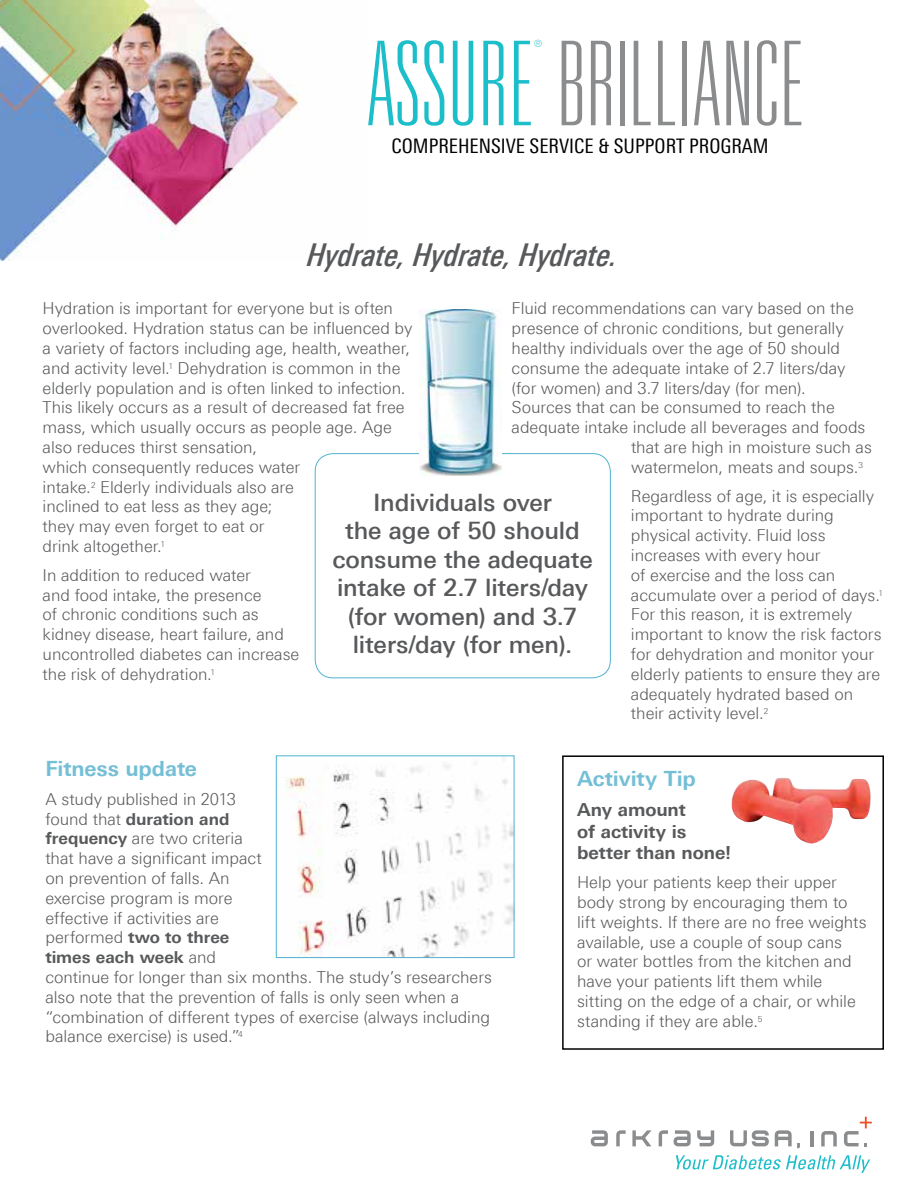
<style>
.page{position:relative;width:918px;height:1188px;background:#fff}
.page>*{position:absolute;margin:0;border:0;box-sizing:border-box;transform-origin:0 0}
.t1{font:100 ultra-condensed 117.15px "Univers LT Std";letter-spacing:.02em;color:#8a8c8e}
.t2{font:31.5px "Linotype Univers 521 Cn Md It";letter-spacing:-.015em;color:#58595b}
.t3{font:500 24px/28.5px "Linotype Univers 530";letter-spacing:-.005em;color:#58595b;text-align:center}
.t4{font:700 21px "Linotype Univers 630";letter-spacing:-.005em;color:#74bfd6}
.t5{font:20.1px "Linotype Univers 420 Cn";color:#000}
.t6{font:700 18px/21.6px "Linotype Univers 630";letter-spacing:-.005em;color:#58595b}
.t7{font:300 16.5px/19.8px "Linotype Univers 330";letter-spacing:-.005em;color:#58595b}
.t8{font:700 16.5px/19.8px "Linotype Univers 630";color:#58595b}
.t9{font:100 ultra-condensed 10.05px "Univers LT Std";color:#1cbeca}
.s1{color:#1cbeca}
.s2{font-family:"Linotype Univers 330";font-weight:300}
.s3{font-family:"Linotype Univers 630";font-weight:700}
</style>
<div class="page">
<svg style="left:676px;top:1155px;width:194px;height:18px"></svg>
<svg style="left:616px;top:1130px;width:10px;height:16px"></svg>
<svg style="left:659px;top:1130px;width:9px;height:16px"></svg>
<svg style="left:697px;top:1130px;width:17px;height:16px"></svg>
<svg style="left:591px;top:1130px;width:17px;height:16px"></svg>
<svg style="left:674px;top:1130px;width:17px;height:16px"></svg>
<svg style="left:632px;top:1130px;width:19px;height:16px"></svg>
<svg style="left:730px;top:1130px;width:39px;height:16px"></svg>
<svg style="left:821px;top:1131px;width:16px;height:15px"></svg>
<hr style="left:810px;top:1131px;width:3px;height:15px;background:#8a8c8e">
<svg style="left:775px;top:1130px;width:25px;height:18px"></svg>
<svg style="left:844px;top:1117px;width:28px;height:29px"></svg>
<img style="left:0;top:0;width:299px;height:260px">
<div style="left:315px;top:453px;width:296px;height:225px;border:1px solid #4fb3cf;border-radius:18px"></div>
<div style="left:562px;top:755px;width:322px;height:295px;border:2px solid #000"></div>
<img style="left:731px;top:778px;width:140px;height:66px">
<img style="left:420px;top:310px;width:81px;height:166px">
<img style="left:286px;top:764px;width:226px;height:192px">
<div style="left:276px;top:755px;width:238px;height:203px;border:1px solid #4fb3cf"></div>
<p class="t9" style="left:534px;top:39px;width:10px">®</p>
<h1 class="t1" style="left:369px;top:24px;width:435px"><span class="s1">ASSURE</span> BRILLIANCE</h1>
<p class="t5" style="left:392px;top:134px;width:379px">COMPREHENSIVE SERVICE &amp; SUPPORT PROGRAM</p>
<h2 class="t2" style="left:307px;top:236px;width:312px">Hydrate, Hydrate, Hydrate.</h2>
<p class="t7" style="left:43px;top:298px;width:371px">Hydration is important for everyone but is often overlooked. Hydration status can be influenced by a variety of factors including age, health, weather, and activity level.<sup>1</sup> Dehydration is common in the elderly population and is often linked to infection.<br>This likely occurs as a result of decreased fat free mass, which usually occurs as people age. Age also reduces thirst sensation,<br>which consequently reduces water<br>intake.<sup>2</sup> Elderly individuals also are<br>inclined to eat less as they age;<br>they may even forget to eat or<br>drink altogether.<sup>1</sup></p>
<p class="t7" style="left:43px;top:565px;width:258px">In addition to reduced water<br>and food intake, the presence<br>of chronic conditions such as kidney disease, heart failure, and uncontrolled diabetes can increase the risk of dehydration.<sup>1</sup></p>
<p class="t7" style="left:512px;top:298px;width:344px">Fluid recommendations can vary based on the</p>
<p class="t7" style="left:512px;top:318px;width:334px">presence of chronic conditions, but generally</p>
<p class="t7" style="left:512px;top:338px;width:330px">healthy individuals over the age of 50 should</p>
<p class="t7" style="left:512px;top:358px;width:335px">consume the adequate intake of 2.7 liters/day</p>
<p class="t7" style="left:512px;top:378px;width:296px">(for women) and 3.7 liters/day (for men).</p>
<p class="t7" style="left:512px;top:397px;width:325px">Sources that can be consumed to reach the</p>
<p class="t7" style="left:512px;top:417px;width:355px">adequate intake include all beverages and foods</p>
<p class="t7" style="left:631px;top:437px;width:242px">that are high in moisture such as</p>
<p class="t7" style="left:631px;top:457px;width:234px">watermelon, meats and soups.<sup>3</sup></p>
<p class="t7" style="left:631px;top:486px;width:254px">Regardless of age, it is especially important to hydrate during physical activity. Fluid loss increases with every hour<br>of exercise and the loss can accumulate over a period of days.<sup>1<br></sup>For this reason, it is extremely important to know the risk factors for dehydration and monitor your elderly patients to ensure they are adequately hydrated based on their activity level.<sup>2</sup></p>
<h3 class="t3" style="left:332px;top:488px;width:262px">Individuals over<br>the age of 50 should consume the adequate intake of 2.7 liters/day (for women) and 3.7 liters/day (for men).</h3>
<p class="t4" style="left:45px;top:756px;width:153px">Fitness update</p>
<p class="t7" style="left:45px;top:789px;width:192px">A study published in 2013</p>
<p class="t8" style="left:45px;top:809px;width:186px"><span class="s2">found that</span> duration and</p>
<p class="t7" style="left:45px;top:829px;width:218px"><span class="s3">frequency</span> are two criteria that have a significant impact on prevention of falls. An exercise program is more effective if activities are</p>
<p class="t8" style="left:45px;top:928px;width:186px"><span class="s2">performed</span> two to three times each week <span class="s2">and</span></p>
<p class="t7" style="left:45px;top:967px;width:448px">continue for longer than six months. The study’s researchers also note that the prevention of falls is only seen when a “combination of different types of exercise (always including balance exercise) is used.”<sup>4</sup></p>
<p class="t4" style="left:577px;top:766px;width:120px">Activity Tip</p>
<p class="t6" style="left:577px;top:799px;width:156px">Any amount<br>of activity is better than none!</p>
<p class="t7" style="left:577px;top:872px;width:291px">Help your patients keep their upper body strong by encouraging them to lift weights. If there are no free weights available, use a couple of soup cans<br>or water bottles from the kitchen and have your patients lift them while sitting on the edge of a chair, or while standing if they are able.<sup>5</sup></p>
</div>
